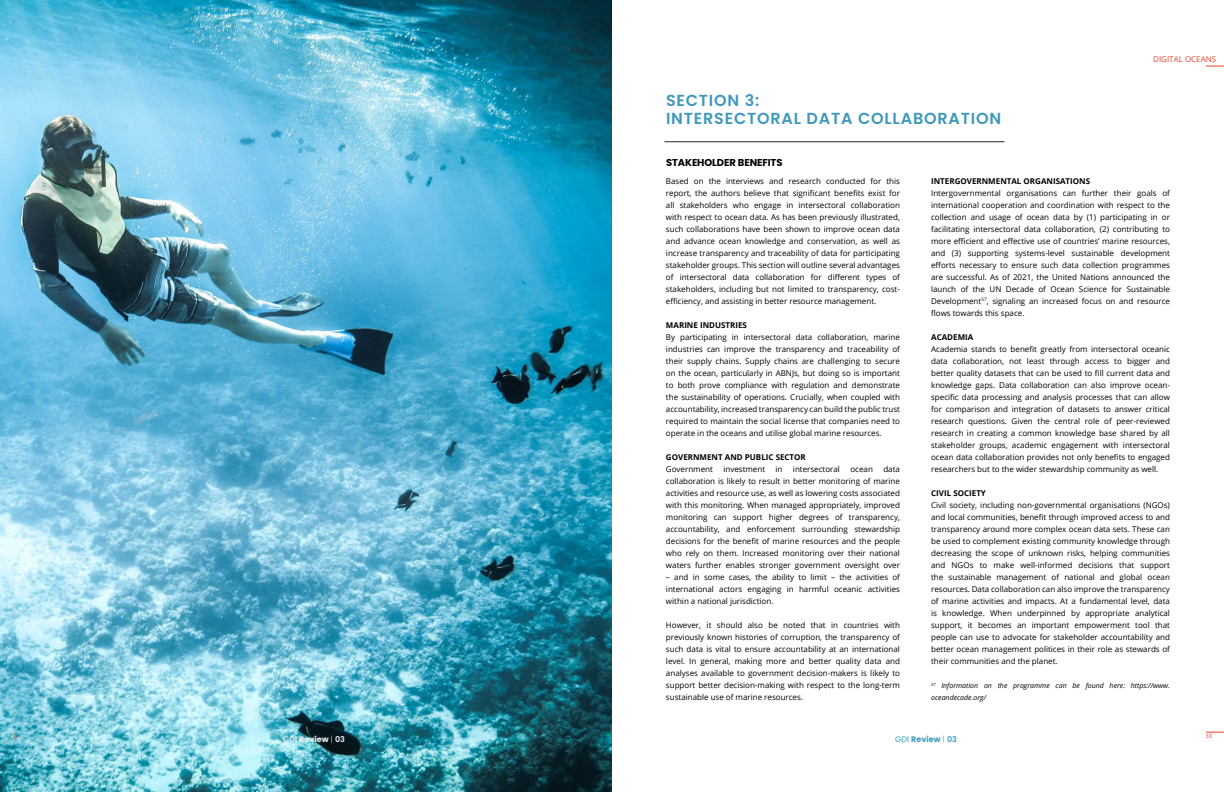
<style>
.page{position:relative;width:1224px;height:792px;background:#fff}
.page>*{position:absolute;margin:0;border:0;box-sizing:border-box;transform-origin:0 0}
.Chapter_Title_-_Alig{font:600 16px "Poppins";letter-spacing:.05em;color:#3e99bd}
.Title_-_Align_Left{font:700 10px "Poppins";letter-spacing:-.01em;color:#000}
.Body_Text{font:8px/12px "Open Sans";color:#000;text-align:justify}
.Body_Text-2{font:700 8px "Open Sans";color:#000}
.Section_Title{font:8px "Open Sans";color:#ee4232}
.Body_Text-3{font:700 8px "Poppins";color:#f3f5f8}
.Body_Text-4{font:700 8px "Poppins";color:#3e99bd}
.Pull_Quote{font:italic 7px/12px "Open Sans";color:#000}
.t1{font:6px "Open Sans";color:#ee4232}
.t2{font:5px "Open Sans";color:#ee4232}
.s1{font-weight:400}
.s2{font-weight:300}
.s3{font-weight:600}
</style>
<div class="page">
<svg style="left:1206px;top:66px;width:18px;height:1px"></svg>
<svg style="left:1206px;top:732px;width:18px;height:1px"></svg>
<img style="left:0;top:0;width:612px;height:792px">
<hr style="left:664px;top:142px;width:340px;height:1px;background:#16242e">
<p class="Chapter_Title_-_Alig" style="left:666px;top:91px;width:95px">SECTION 3:</p>
<p class="Chapter_Title_-_Alig" style="left:666px;top:109px;width:337px">INTERSECTORAL DATA COLLABORATION</p>
<p class="Title_-_Align_Left" style="left:666px;top:157px;width:118px">STAKEHOLDER BENEFITS</p>
<p class="Section_Title" style="left:1153px;top:53px;width:65px">DIGITAL OCEANS</p>
<p class="Body_Text" style="left:666px;top:175px;width:236px">Based on the interviews and research conducted for this report, the authors believe that significant benefits exist for all stakeholders who engage in intersectoral collaboration with respect to ocean data. As has been previously illustrated, such collaborations have been shown to improve ocean data and advance ocean knowledge and conservation, as well as increase transparency and traceability of data for participating stakeholder groups. This section will outline several advantages of intersectoral data collaboration for different types of stakeholders, including but not limited to transparency, cost&shy;efficiency, and assisting in better resource management.</p>
<p class="Body_Text-2" style="left:666px;top:319px;width:83px">MARINE INDUSTRIES</p>
<p class="Body_Text" style="left:666px;top:331px;width:236px">By participating in intersectoral data collaboration, marine industries can improve the transparency and traceability of their supply chains. Supply chains are challenging to secure on the ocean, particularly in ABNJs, but doing so is important to both prove compliance with regulation and demonstrate the sustainability of operations. Crucially, when coupled with accountability, increased transparency can build the public trust required to maintain the social license that companies need to operate in the oceans and utilise global marine resources.</p>
<p class="Body_Text-2" style="left:666px;top:451px;width:141px">GOVERNMENT AND PUBLIC SECTOR</p>
<p class="Body_Text" style="left:666px;top:463px;width:48px">Government</p>
<p class="Body_Text" style="left:723px;top:463px;width:43px">investment</p>
<p class="Body_Text" style="left:776px;top:463px;width:8px">in</p>
<p class="Body_Text" style="left:793px;top:463px;width:49px">intersectoral</p>
<p class="Body_Text" style="left:850px;top:463px;width:24px">ocean</p>
<p class="Body_Text" style="left:666px;top:463px;width:236px;text-indent:217px">data collaboration is likely to result in better monitoring of marine activities and resource use, as well as lowering costs associated with this monitoring. When managed appropriately, improved monitoring can support higher degrees of transparency, accountability, and enforcement surrounding stewardship decisions for the benefit of marine resources and the people who rely on them. Increased monitoring over their national waters further enables stronger government oversight over</p>
<p class="Body_Text" style="left:666px;top:571px;width:236px">– and in some cases, the ability to limit – the activities of international actors engaging in harmful oceanic activities within a national jurisdiction.</p>
<p class="Body_Text" style="left:666px;top:619px;width:236px">However, it should also be noted that in countries with previously known histories of corruption, the transparency of such data is vital to ensure accountability at an international level. In general, making more and better quality data and analyses available to government decision-makers is likely to support better decision-making with respect to the long-term sustainable use of marine resources.</p>
<p class="Body_Text-2" style="left:931px;top:175px;width:161px">INTERGOVERNMENTAL ORGANISATIONS</p>
<p class="Body_Text" style="left:931px;top:187px;width:240px">Intergovernmental organisations can further their goals of international cooperation and coordination with respect to the collection and usage of ocean data by (1) participating in or facilitating intersectoral data collaboration, (2) contributing to more efficient and effective use of countries’ marine resources, and (3) supporting systems-level sustainable development efforts necessary to ensure such data collection programmes are successful. As of 2021, the United Nations announced the launch of the UN Decade of Ocean Science for Sustainable Development<sup>57</sup>, signaling an increased focus on and resource flows towards this space.</p>
<p class="Body_Text-2" style="left:931px;top:331px;width:44px">ACADEMIA</p>
<p class="Body_Text" style="left:931px;top:343px;width:240px">Academia stands to benefit greatly from intersectoral oceanic data collaboration, not least through access to bigger and better quality datasets that can be used to fill current data and knowledge gaps. Data collaboration can also improve ocean&shy;specific data processing and analysis processes that can allow for comparison and integration of datasets to answer critical research questions. Given the central role of peer-reviewed research in creating a common knowledge base shared by all stakeholder groups, academic engagement with intersectoral ocean data collaboration provides not only benefits to engaged researchers but to the wider stewardship community as well.</p>
<p class="Body_Text-2" style="left:931px;top:487px;width:56px">CIVIL SOCIETY</p>
<p class="Body_Text" style="left:931px;top:499px;width:240px">Civil society, including non-governmental organisations (NGOs) and local communities, benefit through improved access to and transparency around more complex ocean data sets. These can be used to complement existing community knowledge through decreasing the scope of unknown risks, helping communities and NGOs to make well-informed decisions that support the sustainable management of national and global ocean resources. Data collaboration can also improve the transparency of marine activities and impacts. At a fundamental level, data is knowledge. When underpinned by appropriate analytical support, it becomes an important empowerment tool that people can use to advocate for stakeholder accountability and better ocean management politices in their role as stewards of their communities and the planet.</p>
<p class="Pull_Quote" style="left:931px;top:679px;width:240px"><sup>57</sup> Information on the programme can be found here: https://www. oceandecade.org/</p>
<p class="t2" style="left:13px;top:733px;width:7px">32</p>
<p class="t1" style="left:1206px;top:732px;width:8px">33</p>
<p class="Body_Text-3" style="left:283px;top:735px;width:63px"><span class="s1">GDI</span> Review <span class="s2">|</span> <span class="s3">03</span></p>
<p class="Body_Text-4" style="left:895px;top:735px;width:63px"><span class="s1">GDI</span> Review <span class="s2">|</span> <span class="s3">03</span></p>
</div>
